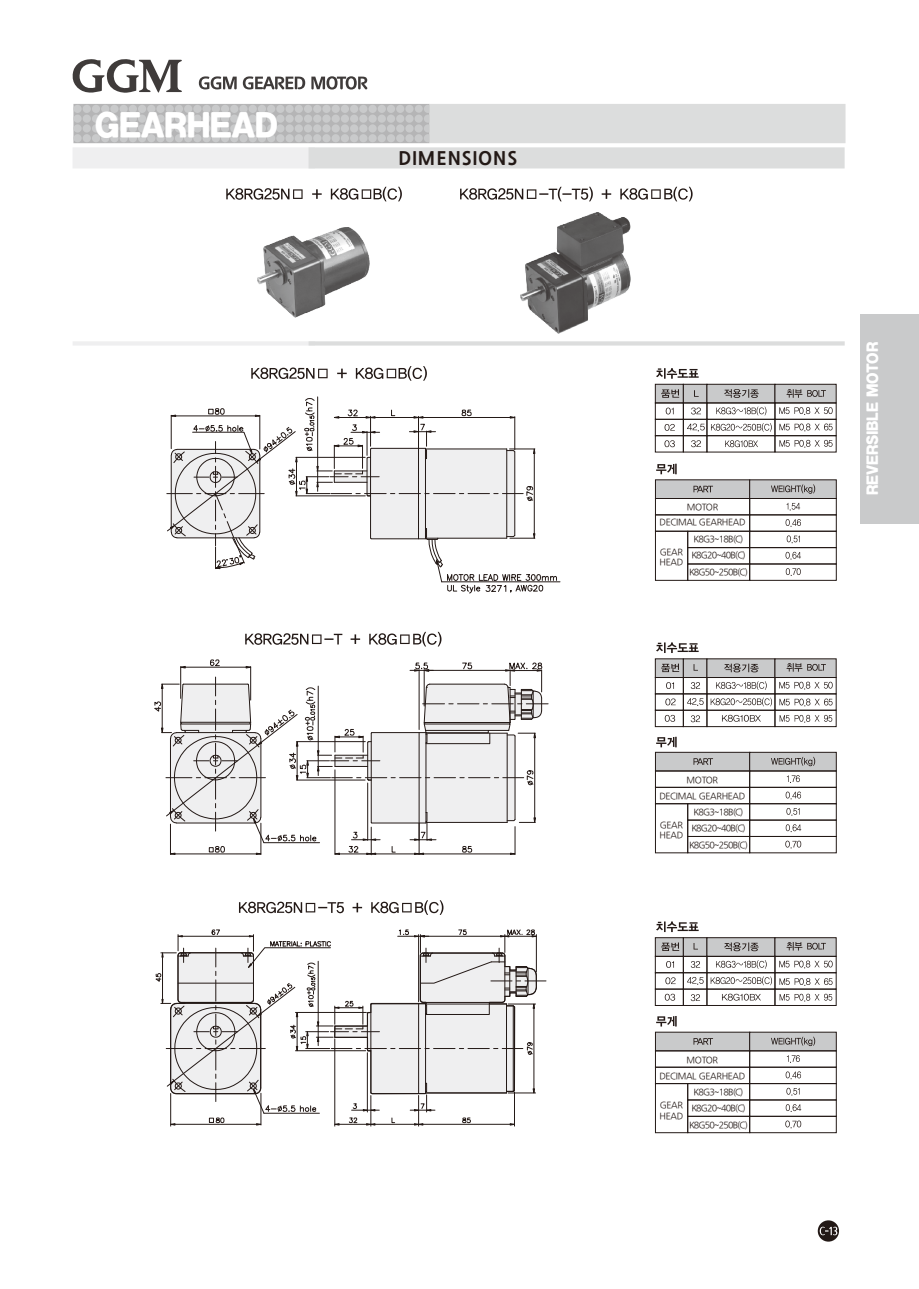
<style>
.page{position:relative;width:919px;height:1289px;background:#fff}
.page>*{position:absolute;margin:0;border:0;box-sizing:border-box;transform-origin:0 0}
.t1{font:30px "Korean DGH R";letter-spacing:-.02em;color:#fff}
.t2{font:800 18px "Nanum Gothic";letter-spacing:.055em;color:#231916}
.t3{font:13.5px "Korean DGH R";letter-spacing:-.02em;color:#fff}
.t4{font:9px/16.5px "Nanum Gothic";letter-spacing:-.1em;color:#231916;text-align:center}
.t5{font:9px/10.4px "Nanum Gothic";letter-spacing:-.04em;color:#231916;text-align:center}
</style>
<div class="page">
<svg style="left:72px;top:59px;width:110px;height:34px"></svg>
<svg style="left:199px;top:76px;width:168px;height:13px"></svg>
<svg style="left:226px;top:187px;width:176px;height:14px"></svg>
<svg style="left:460px;top:187px;width:232px;height:14px"></svg>
<svg style="left:73px;top:341px;width:771px;height:4px"></svg>
<img style="left:257px;top:228px;width:112px;height:90px">
<img style="left:520px;top:212px;width:110px;height:121px">
<svg style="left:251px;top:366px;width:176px;height:15px"></svg>
<svg style="left:245px;top:632px;width:196px;height:14px"></svg>
<svg style="left:239px;top:900px;width:204px;height:14px"></svg>
<div style="left:655px;top:514px;width:94px;height:17px;border:1px solid #231916"></div>
<div style="left:749px;top:514px;width:87px;height:17px;border:1px solid #231916"></div>
<div style="left:749px;top:531px;width:87px;height:17px;border:1px solid #231916"></div>
<div style="left:749px;top:547px;width:87px;height:17px;border:1px solid #231916"></div>
<div style="left:687px;top:531px;width:62px;height:17px;border:1px solid #231916"></div>
<div style="left:687px;top:547px;width:62px;height:17px;border:1px solid #231916"></div>
<svg style="left:655px;top:531px;width:33px;height:49px"></svg>
<svg style="left:785px;top:519px;width:16px;height:8px"></svg>
<svg style="left:786px;top:535px;width:13px;height:8px"></svg>
<svg style="left:785px;top:552px;width:16px;height:7px"></svg>
<svg style="left:785px;top:568px;width:15px;height:8px"></svg>
<svg style="left:655px;top:463px;width:181px;height:47px"></svg>
<div style="left:749px;top:787px;width:87px;height:16px;border:1px solid #231916"></div>
<div style="left:655px;top:787px;width:94px;height:16px;border:1px solid #231916"></div>
<div style="left:749px;top:803px;width:87px;height:17px;border:1px solid #231916"></div>
<div style="left:749px;top:820px;width:87px;height:16px;border:1px solid #231916"></div>
<div style="left:687px;top:803px;width:62px;height:17px;border:1px solid #231916"></div>
<div style="left:687px;top:820px;width:62px;height:16px;border:1px solid #231916"></div>
<div style="left:687px;top:836px;width:62px;height:17px;border:1px solid #231916"></div>
<svg style="left:655px;top:803px;width:33px;height:50px"></svg>
<svg style="left:785px;top:791px;width:16px;height:8px"></svg>
<svg style="left:786px;top:808px;width:13px;height:7px"></svg>
<svg style="left:785px;top:824px;width:16px;height:8px"></svg>
<svg style="left:655px;top:736px;width:181px;height:47px"></svg>
<svg style="left:785px;top:840px;width:16px;height:8px"></svg>
<div style="left:749px;top:836px;width:87px;height:17px;border:1px solid #231916"></div>
<div style="left:749px;top:1067px;width:87px;height:16px;border:1px solid #231916"></div>
<div style="left:655px;top:1067px;width:94px;height:16px;border:1px solid #231916"></div>
<div style="left:749px;top:1083px;width:87px;height:17px;border:1px solid #231916"></div>
<div style="left:749px;top:1099px;width:87px;height:17px;border:1px solid #231916"></div>
<div style="left:687px;top:1083px;width:62px;height:17px;border:1px solid #231916"></div>
<div style="left:687px;top:1099px;width:62px;height:17px;border:1px solid #231916"></div>
<div style="left:687px;top:1116px;width:62px;height:16px;border:1px solid #231916"></div>
<svg style="left:655px;top:1083px;width:33px;height:49px"></svg>
<svg style="left:785px;top:1071px;width:16px;height:8px"></svg>
<svg style="left:786px;top:1087px;width:13px;height:8px"></svg>
<svg style="left:785px;top:1104px;width:16px;height:7px"></svg>
<svg style="left:655px;top:1016px;width:181px;height:46px"></svg>
<svg style="left:785px;top:1120px;width:16px;height:8px"></svg>
<div style="left:749px;top:1116px;width:87px;height:16px;border:1px solid #231916"></div>
<svg style="left:817px;top:1220px;width:22px;height:21px"></svg>
<svg style="left:819px;top:1226px;width:18px;height:9px"></svg>
<div style="left:860px;top:314px;width:58px;height:209px;background:#c9cacb"></div>
<hr style="left:317px;top:397px;width:1px;height:69px;background:#231916">
<hr style="left:441px;top:581px;width:119px;height:1px;background:#231916">
<svg style="left:167px;top:398px;width:390px;height:195px"></svg>
<svg style="left:154px;top:659px;width:394px;height:196px"></svg>
<hr style="left:170px;top:1093px;width:1px;height:33px;background:#231916">
<hr style="left:418px;top:1095px;width:1px;height:31px;background:#231916">
<hr style="left:514px;top:1091px;width:1px;height:35px;background:#231916">
<hr style="left:334px;top:1038px;width:1px;height:88px;background:#231916">
<hr style="left:370px;top:1095px;width:1px;height:31px;background:#231916">
<svg style="left:155px;top:929px;width:391px;height:196px"></svg>
<svg style="left:664px;top:424px;width:10px;height:7px"></svg>
<svg style="left:664px;top:440px;width:10px;height:7px"></svg>
<div style="left:655px;top:419px;width:28px;height:17px;border:1px solid #231916"></div>
<div style="left:683px;top:419px;width:24px;height:17px;border:1px solid #231916"></div>
<div style="left:706px;top:419px;width:69px;height:17px;border:1px solid #231916"></div>
<div style="left:774px;top:419px;width:62px;height:17px;border:1px solid #231916"></div>
<div style="left:655px;top:435px;width:28px;height:17px;border:1px solid #231916"></div>
<div style="left:683px;top:435px;width:24px;height:17px;border:1px solid #231916"></div>
<div style="left:706px;top:435px;width:69px;height:17px;border:1px solid #231916"></div>
<div style="left:774px;top:435px;width:62px;height:17px;border:1px solid #231916"></div>
<svg style="left:687px;top:423px;width:17px;height:8px"></svg>
<svg style="left:691px;top:440px;width:10px;height:7px"></svg>
<svg style="left:711px;top:423px;width:60px;height:9px"></svg>
<svg style="left:725px;top:440px;width:33px;height:7px"></svg>
<svg style="left:655px;top:368px;width:181px;height:47px"></svg>
<svg style="left:779px;top:423px;width:53px;height:8px"></svg>
<svg style="left:779px;top:440px;width:53px;height:7px"></svg>
<svg style="left:665px;top:698px;width:10px;height:7px"></svg>
<div style="left:655px;top:693px;width:28px;height:17px;border:1px solid #231916"></div>
<div style="left:683px;top:693px;width:24px;height:17px;border:1px solid #231916"></div>
<div style="left:706px;top:693px;width:69px;height:17px;border:1px solid #231916"></div>
<div style="left:774px;top:693px;width:62px;height:17px;border:1px solid #231916"></div>
<svg style="left:687px;top:698px;width:16px;height:8px"></svg>
<svg style="left:710px;top:697px;width:62px;height:9px"></svg>
<svg style="left:655px;top:642px;width:181px;height:48px"></svg>
<div style="left:655px;top:710px;width:28px;height:16px;border:1px solid #231916"></div>
<div style="left:683px;top:710px;width:24px;height:16px;border:1px solid #231916"></div>
<div style="left:706px;top:710px;width:69px;height:16px;border:1px solid #231916"></div>
<div style="left:774px;top:710px;width:62px;height:16px;border:1px solid #231916"></div>
<svg style="left:664px;top:715px;width:11px;height:6px"></svg>
<svg style="left:690px;top:715px;width:10px;height:7px"></svg>
<svg style="left:722px;top:714px;width:38px;height:7px"></svg>
<svg style="left:779px;top:715px;width:53px;height:7px"></svg>
<svg style="left:779px;top:698px;width:53px;height:8px"></svg>
<svg style="left:665px;top:977px;width:10px;height:7px"></svg>
<div style="left:655px;top:972px;width:28px;height:17px;border:1px solid #231916"></div>
<div style="left:683px;top:972px;width:24px;height:17px;border:1px solid #231916"></div>
<div style="left:706px;top:972px;width:69px;height:17px;border:1px solid #231916"></div>
<div style="left:774px;top:972px;width:62px;height:17px;border:1px solid #231916"></div>
<svg style="left:687px;top:977px;width:16px;height:7px"></svg>
<svg style="left:710px;top:976px;width:62px;height:9px"></svg>
<svg style="left:655px;top:921px;width:181px;height:47px"></svg>
<div style="left:655px;top:988px;width:28px;height:17px;border:1px solid #231916"></div>
<div style="left:683px;top:988px;width:24px;height:17px;border:1px solid #231916"></div>
<div style="left:706px;top:988px;width:69px;height:17px;border:1px solid #231916"></div>
<div style="left:774px;top:988px;width:62px;height:17px;border:1px solid #231916"></div>
<svg style="left:664px;top:993px;width:11px;height:7px"></svg>
<svg style="left:690px;top:994px;width:10px;height:7px"></svg>
<svg style="left:722px;top:993px;width:38px;height:7px"></svg>
<svg style="left:779px;top:993px;width:53px;height:8px"></svg>
<svg style="left:779px;top:978px;width:53px;height:7px"></svg>
<svg style="left:73px;top:104px;width:772px;height:64px"></svg>
<h1 class="t1" style="left:95px;top:110px;width:185px">GEARHEAD</h1>
<h2 class="t2" style="left:398px;top:150px;width:120px">DIMENSIONS</h2>
<p class="t5" style="left:659px;top:499px;width:87px;line-height:15.9px">MOTOR<br>DECIMAL GEARHEAD</p>
<p class="t5" style="left:659px;top:547px;width:25px;text-align:left">GEAR<br>HEAD</p>
<p class="t4" style="left:689px;top:531px;width:61px">K8G3~18B(C)<br>K8G20~40B(C)<br>K8G50~250B(C)</p>
<p class="t5" style="left:659px;top:771px;width:87px;line-height:16.4px">MOTOR<br>DECIMAL GEARHEAD</p>
<p class="t5" style="left:659px;top:820px;width:25px;text-align:left">GEAR<br>HEAD</p>
<p class="t4" style="left:689px;top:803px;width:61px">K8G3~18B(C)<br>K8G20~40B(C)<br>K8G50~250B(C)</p>
<p class="t5" style="left:659px;top:1052px;width:87px;line-height:16.2px">MOTOR<br>DECIMAL GEARHEAD</p>
<p class="t5" style="left:659px;top:1100px;width:25px;text-align:left">GEAR<br>HEAD</p>
<p class="t4" style="left:689px;top:1083px;width:61px">K8G3~18B(C)<br>K8G20~40B(C)<br>K8G50~250B(C)</p>
<h3 class="t3" style="left:865px;top:494px;width:154px;rotate:-90deg">REVERSIBLE MOTOR</h3>
</div>
